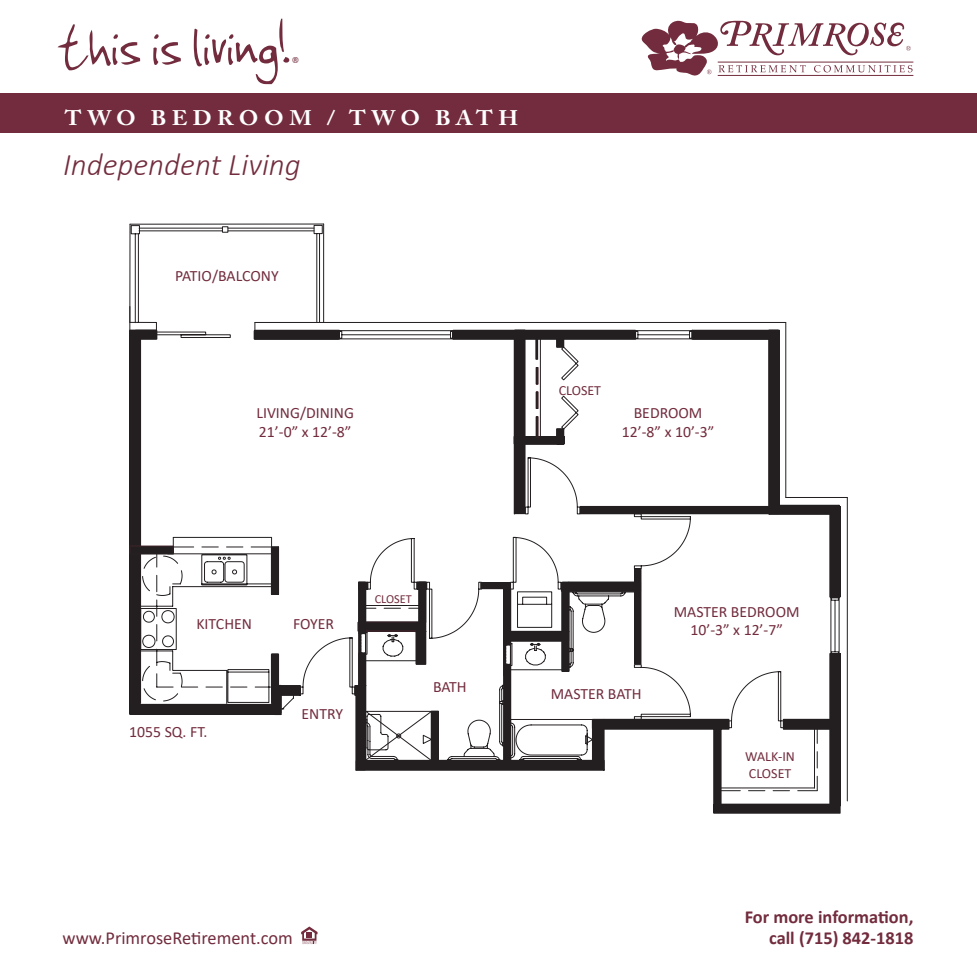
<style>
.page{position:relative;width:977px;height:977px;background:#fff}
.page>*{position:absolute;margin:0;border:0;box-sizing:border-box;transform-origin:0 0}
.t1{font:72.98px "Jenkinsv 20";color:#722c3d}
.t2{font:italic 300 31.5px "Calibri";color:#722c3d}
.t3{font:700 21px "Adobe Caslon Pro";letter-spacing:.24em;color:#fff;scale:1.08 1}
.t4{font:700 18.38px "Calibri";color:#722c3d}
.t5{font:18.38px "Calibri";color:#722c3d}
.t6{font:300 15.92px "Calibri";color:#722c3d}
.t7{font:15.75px "Calibri";color:#722c3d}
.t8{font:14px "Calibri";color:#722c3d}
.t9{font:12.25px "Calibri";color:#722c3d}
</style>
<div class="page">
<div style="left:0;top:94px;width:976px;height:39px;background:#722c3d"></div>
<svg style="left:301px;top:926px;width:16px;height:18px"></svg>
<hr style="left:717px;top:62px;width:196px;height:1px;background:#722c3d">
<hr style="left:717px;top:75px;width:196px;height:1px;background:#722c3d">
<svg style="left:641px;top:21px;width:271px;height:55px"></svg>
<hr style="left:846px;top:497px;width:1px;height:304px;background:#231f20">
<hr style="left:785px;top:497px;width:62px;height:1px;background:#231f20">
<div style="left:713px;top:804px;width:127px;height:9px;background:#231f20"></div>
<svg style="left:129px;top:223px;width:712px;height:585px"></svg>
<div style="left:535px;top:338px;width:2px;height:21px;border:1px solid #231f20"></div>
<div style="left:557px;top:332px;width:6px;height:15px;background:#231f20"></div>
<div style="left:556px;top:331px;width:7px;height:16px;border:1px solid #231f20"></div>
<h1 class="t1" style="left:56px;top:6px;width:233px">this is living!</h1>
<p class="t6" style="left:291px;top:53px;width:10px">®</p>
<p class="t3" style="left:65px;top:105px;width:421px">TWO BEDROOM / TWO BATH</p>
<h2 class="t2" style="left:63px;top:145px;width:239px">Independent Living</h2>
<p class="t7" style="left:175px;top:265px;width:105px">PATIO/BALCONY</p>
<p class="t7" style="left:256px;top:402px;width:99px">LIVING/DINING</p>
<p class="t7" style="left:259px;top:421px;width:94px">21’-0” x 12’-8”</p>
<p class="t7" style="left:196px;top:613px;width:57px">KITCHEN</p>
<p class="t7" style="left:293px;top:613px;width:43px">FOYER</p>
<p class="t7" style="left:129px;top:720px;width:80px">1055 SQ. FT.</p>
<p class="t7" style="left:301px;top:703px;width:43px">ENTRY</p>
<p class="t9" style="left:375px;top:590px;width:39px">CLOSET</p>
<p class="t7" style="left:433px;top:676px;width:35px">BATH</p>
<p class="t8" style="left:558px;top:380px;width:44px">CLOSET</p>
<p class="t7" style="left:633px;top:402px;width:70px">BEDROOM</p>
<p class="t7" style="left:621px;top:421px;width:94px">12’-8” x 10’-3”</p>
<p class="t7" style="left:673px;top:600px;width:127px">MASTER BEDROOM</p>
<p class="t7" style="left:690px;top:619px;width:94px">10’-3” x 12’-7”</p>
<p class="t7" style="left:550px;top:682px;width:92px">MASTER BATH</p>
<p class="t8" style="left:745px;top:746px;width:51px">WALK-IN</p>
<p class="t8" style="left:749px;top:763px;width:44px">CLOSET</p>
<p class="t4" style="left:744px;top:904px;width:170px">For more information,</p>
<p class="t5" style="left:62px;top:925px;width:232px">www.PrimroseRetirement.com</p>
<p class="t4" style="left:769px;top:925px;width:146px">call (715) 842-1818</p>
</div>
